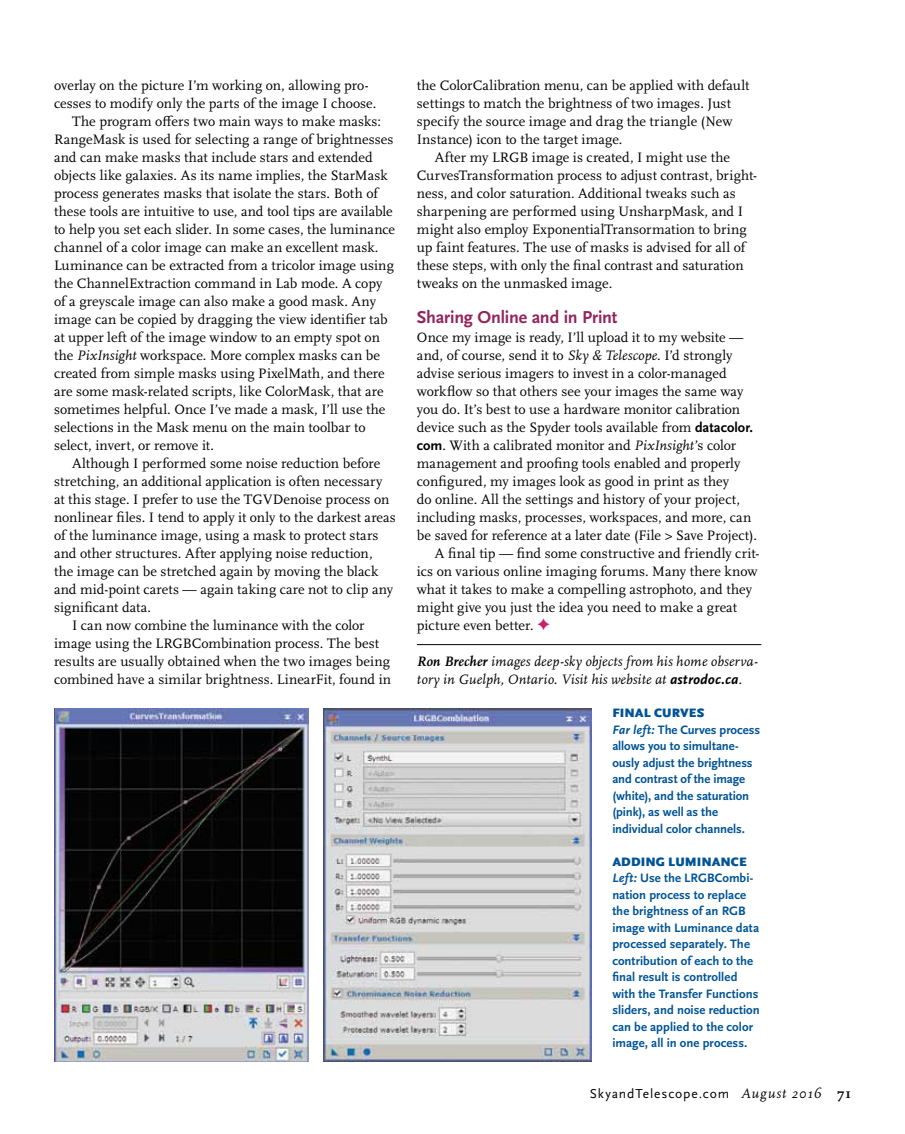
<style>
.page{position:relative;width:905px;height:1134px;background:#fff}
.page>*{position:absolute;margin:0;border:0;box-sizing:border-box;transform-origin:0 0}
.t1{font:700 18px "Scala Sans OT";letter-spacing:-.01em;color:#92255d}
.t2{font:14.25px/18px "Scala OT";letter-spacing:.005em;color:#000}
.t3{font:italic 14.25px/18px "Scala OT";letter-spacing:.01em;color:#000}
.t4{font:13.5px "Scala Sans OT";letter-spacing:.07em;color:#000}
.t5{font:700 12.75px/16.5px "Scala Sans OT";color:#005495}
.t6{font:900 12.75px "Scala Sans OT";color:#005495}
.s1{font-style:italic}
.s2{font-family:"Scala Sans OT";font-weight:700}
.s3{color:#c82167}
.s4{font-weight:700}
.s5{font-weight:900}
.s6{font-family:"Scala OT";font-style:italic;font-size:14.25px}
.s7{font-family:"Scala OT";font-weight:700;font-size:14.25px}
</style>
<div class="page">
<hr style="left:417px;top:644px;width:344px;height:1px;background:#000">
<img style="left:324px;top:709px;width:267px;height:353px">
<img style="left:54px;top:709px;width:254px;height:353px">
<p class="t2" style="left:54px;top:77px;width:316px">overlay on the picture I’m working on, allowing pro-</p>
<p class="t2" style="left:54px;top:95px;width:324px">cesses to modify only the parts of the image I choose.</p>
<p class="t2" style="left:72px;top:113px;width:310px">The program offers two main ways to make masks:</p>
<p class="t2" style="left:54px;top:131px;width:341px">RangeMask is used for selecting a range of brightnesses</p>
<p class="t2" style="left:54px;top:149px;width:320px">and can make masks that include stars and extended</p>
<p class="t2" style="left:54px;top:167px;width:335px">objects like galaxies. As its name implies, the StarMask</p>
<p class="t2" style="left:54px;top:185px;width:325px">process generates masks that isolate the stars. Both of</p>
<p class="t2" style="left:54px;top:203px;width:340px">these tools are intuitive to use, and tool tips are available</p>
<p class="t2" style="left:54px;top:221px;width:342px">to help you set each slider. In some cases, the luminance</p>
<p class="t2" style="left:54px;top:239px;width:326px">channel of a color image can make an excellent mask.</p>
<p class="t2" style="left:54px;top:257px;width:341px">Luminance can be extracted from a tricolor image using</p>
<p class="t2" style="left:54px;top:275px;width:330px">the ChannelExtraction command in Lab mode. A copy</p>
<p class="t2" style="left:54px;top:293px;width:323px">of a greyscale image can also make a good mask. Any</p>
<p class="t2" style="left:54px;top:311px;width:335px">image can be copied by dragging the view identifier tab</p>
<p class="t2" style="left:54px;top:329px;width:327px">at upper left of the image window to an empty spot on</p>
<p class="t2" style="left:54px;top:347px;width:327px">the <span class="s1">PixInsight</span> workspace. More complex masks can be</p>
<p class="t2" style="left:54px;top:365px;width:332px">created from simple masks using PixelMath, and there</p>
<p class="t2" style="left:54px;top:383px;width:331px">are some mask-related scripts, like ColorMask, that are</p>
<p class="t2" style="left:54px;top:401px;width:333px">sometimes helpful. Once I’ve made a mask, I’ll use the</p>
<p class="t2" style="left:54px;top:419px;width:313px">selections in the Mask menu on the main toolbar to</p>
<p class="t2" style="left:54px;top:437px;width:161px">select, invert, or remove it.</p>
<p class="t2" style="left:72px;top:455px;width:310px">Although I performed some noise reduction before</p>
<p class="t2" style="left:54px;top:473px;width:330px">stretching, an additional application is often necessary</p>
<p class="t2" style="left:54px;top:491px;width:337px">at this stage. I prefer to use the TGVDenoise process on</p>
<p class="t2" style="left:54px;top:509px;width:343px">nonlinear files. I tend to apply it only to the darkest areas</p>
<p class="t2" style="left:54px;top:527px;width:326px">of the luminance image, using a mask to protect stars</p>
<p class="t2" style="left:54px;top:545px;width:320px">and other structures. After applying noise reduction,</p>
<p class="t2" style="left:54px;top:563px;width:326px">the image can be stretched again by moving the black</p>
<p class="t2" style="left:54px;top:581px;width:341px">and mid-point carets — again taking care not to clip any</p>
<p class="t2" style="left:54px;top:599px;width:99px">significant data.</p>
<p class="t2" style="left:72px;top:617px;width:294px">I can now combine the luminance with the color</p>
<p class="t2" style="left:54px;top:635px;width:326px">image using the LRGBCombination process. The best</p>
<p class="t2" style="left:54px;top:653px;width:337px">results are usually obtained when the two images being</p>
<p class="t2" style="left:54px;top:671px;width:338px">combined have a similar brightness. LinearFit, found in</p>
<p class="t2" style="left:417px;top:77px;width:334px">the ColorCalibration menu, can be applied with default settings to match the brightness of two images. Just specify the source image and drag the triangle (New Instance) icon to the target image.</p>
<p class="t2" style="left:417px;top:149px;width:341px;text-indent:18px">After my LRGB image is created, I might use the CurvesTransformation process to adjust contrast, bright&shy;ness, and color saturation. Additional tweaks such as sharpening are performed using UnsharpMask, and I might also employ ExponentialTransormation to bring up faint features. The use of masks is advised for all of these steps, with only the final contrast and saturation tweaks on the unmasked image.</p>
<p class="t1" style="left:417px;top:307px;width:202px">Sharing Online and in Print</p>
<p class="t2" style="left:417px;top:329px;width:328px">Once my image is ready, I’ll upload it to my website —</p>
<p class="t2" style="left:417px;top:347px;width:317px">and, of course, send it to <span class="s1">Sky &amp; Telescope</span>. I’d strongly</p>
<p class="t2" style="left:417px;top:365px;width:311px">advise serious imagers to invest in a color-managed</p>
<p class="t2" style="left:417px;top:383px;width:328px">workflow so that others see your images the same way</p>
<p class="t2" style="left:417px;top:401px;width:325px">you do. It’s best to use a hardware monitor calibration</p>
<p class="t2" style="left:417px;top:419px;width:338px">device such as the Spyder tools available from <span class="s2">datacolor.</span></p>
<p class="t2" style="left:417px;top:437px;width:321px"><span class="s2">com</span>. With a calibrated monitor and <span class="s1">PixInsight</span>’s color</p>
<p class="t2" style="left:417px;top:455px;width:325px">management and proofing tools enabled and properly</p>
<p class="t2" style="left:417px;top:473px;width:314px">configured, my images look as good in print as they</p>
<p class="t2" style="left:417px;top:491px;width:324px">do online. All the settings and history of your project,</p>
<p class="t2" style="left:417px;top:509px;width:336px">including masks, processes, workspaces, and more, can</p>
<p class="t2" style="left:417px;top:527px;width:341px">be saved for reference at a later date (File &gt; Save Project).</p>
<p class="t2" style="left:435px;top:545px;width:326px">A final tip — find some constructive and friendly crit-</p>
<p class="t2" style="left:417px;top:563px;width:342px">ics on various online imaging forums. Many there know</p>
<p class="t2" style="left:417px;top:581px;width:336px">what it takes to make a compelling astrophoto, and they</p>
<p class="t2" style="left:417px;top:599px;width:321px">might give you just the idea you need to make a great</p>
<p class="t2" style="left:417px;top:617px;width:135px">picture even better. <span class="s3">✦</span></p>
<p class="t3" style="left:417px;top:653px;width:342px"><span class="s4">Ron Brecher</span> images deep-sky objects from his home observa&shy;tory in Guelph, Ontario. Visit his website at <span class="s2">astrodoc.ca</span>.</p>
<p class="t5" style="left:612px;top:705px;width:149px"><span class="s5">FINAL CURVES<br></span><span class="s1">Far left:</span> The Curves process allows you to simultane&shy;ously adjust the brightness and contrast of the image (white), and the saturation (pink), as well as the individual color channels.</p>
<p class="t6" style="left:612px;top:854px;width:11px">ADD</p>
<p class="t5" style="left:612px;top:853px;width:149px;text-indent:28px"><span class="s5">ING LUMINANCE<br></span><span class="s1">Left:</span> Use the LRGBCombi&shy;nation process to replace the brightness of an RGB image with Luminance data processed separately. The contribution of each to the final result is controlled with the Transfer Functions sliders, and noise reduction can be applied to the color image, all in one process.</p>
<p class="t4" style="left:589px;top:1086px;width:263px">SkyandTelescope.com <span class="s6">August 2016</span> <span class="s7">71</span></p>
</div>
